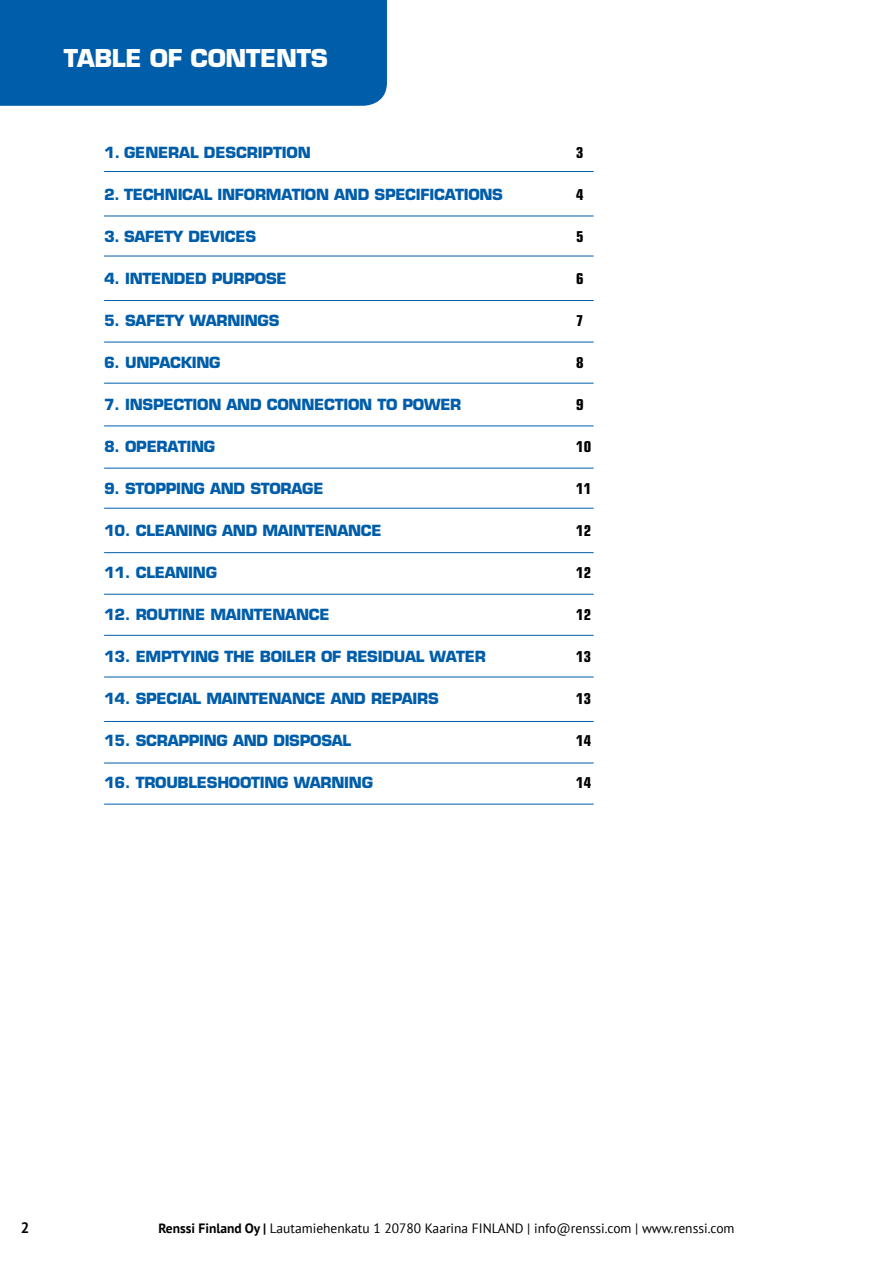
<style>
.page{position:relative;width:893px;height:1263px;background:#fff}
.page>*{position:absolute;margin:0;border:0;box-sizing:border-box;transform-origin:0 0}
.t1{font:700 24px "Eurostile LT Std";letter-spacing:-.015em;color:#fff}
.t2{font:700 15px "Eurostile LT Std";letter-spacing:-.02em;color:#005da9}
.t3{font:700 condensed 15px "Eurostile LT Std";color:#000}
.t4{font:700 15px "PT Sans";color:#000}
.t5{font:13.5px "PT Sans";color:#000}
.s1{font-weight:700}
</style>
<div class="page">
<div style="left:0;top:0;width:387px;height:106px;background:#005da9"></div>
<hr style="left:104px;top:171px;width:490px;height:1px;background:#005da9">
<hr style="left:104px;top:426px;width:490px;height:1px;background:#005da9">
<hr style="left:104px;top:256px;width:490px;height:1px;background:#005da9">
<hr style="left:104px;top:508px;width:490px;height:1px;background:#005da9">
<hr style="left:104px;top:677px;width:490px;height:1px;background:#005da9">
<hr style="left:104px;top:342px;width:490px;height:1px;background:#005da9">
<hr style="left:104px;top:594px;width:490px;height:1px;background:#005da9">
<hr style="left:104px;top:763px;width:490px;height:1px;background:#005da9">
<hr style="left:104px;top:216px;width:490px;height:1px;background:#005da9">
<hr style="left:104px;top:468px;width:490px;height:1px;background:#005da9">
<hr style="left:104px;top:300px;width:490px;height:1px;background:#005da9">
<hr style="left:104px;top:552px;width:490px;height:1px;background:#005da9">
<hr style="left:104px;top:721px;width:490px;height:1px;background:#005da9">
<hr style="left:104px;top:383px;width:490px;height:1px;background:#005da9">
<hr style="left:104px;top:635px;width:490px;height:1px;background:#005da9">
<hr style="left:104px;top:804px;width:490px;height:1px;background:#005da9">
<h1 class="t1" style="left:64px;top:49px;width:266px">TABLE OF CONTENTS</h1>
<p class="t2" style="left:104px;top:147px;width:208px">1. GENERAL DESCRIPTION</p>
<p class="t2" style="left:104px;top:189px;width:400px">2. TECHNICAL INFORMATION AND SPECIFICATIONS</p>
<p class="t2" style="left:104px;top:231px;width:154px">3. SAFETY DEVICES</p>
<p class="t2" style="left:104px;top:273px;width:184px">4. INTENDED PURPOSE</p>
<p class="t2" style="left:104px;top:315px;width:177px">5. SAFETY WARNINGS</p>
<p class="t2" style="left:104px;top:357px;width:118px">6. UNPACKING</p>
<p class="t2" style="left:104px;top:399px;width:359px">7. INSPECTION AND CONNECTION TO POWER</p>
<p class="t2" style="left:104px;top:441px;width:113px">8. OPERATING</p>
<p class="t2" style="left:104px;top:483px;width:221px">9. STOPPING AND STORAGE</p>
<p class="t2" style="left:104px;top:525px;width:279px">10. CLEANING AND MAINTENANCE</p>
<p class="t2" style="left:104px;top:567px;width:114px">11. CLEANING</p>
<p class="t2" style="left:104px;top:609px;width:227px">12. ROUTINE MAINTENANCE</p>
<p class="t2" style="left:104px;top:651px;width:383px">13. EMPTYING THE BOILER OF RESIDUAL WATER</p>
<p class="t2" style="left:104px;top:693px;width:336px">14. SPECIAL MAINTENANCE AND REPAIRS</p>
<p class="t2" style="left:104px;top:735px;width:249px">15. SCRAPPING AND DISPOSAL</p>
<p class="t2" style="left:104px;top:777px;width:270px">16. TROUBLESHOOTING WARNING</p>
<p class="t3" style="left:576px;top:147px;width:9px">3</p>
<p class="t3" style="left:576px;top:189px;width:9px">4</p>
<p class="t3" style="left:576px;top:231px;width:9px">5</p>
<p class="t3" style="left:576px;top:273px;width:9px">6</p>
<p class="t3" style="left:576px;top:315px;width:9px">7</p>
<p class="t3" style="left:576px;top:357px;width:9px">8</p>
<p class="t3" style="left:576px;top:399px;width:9px">9</p>
<p class="t3" style="left:576px;top:441px;width:16px">10</p>
<p class="t3" style="left:576px;top:483px;width:16px">11</p>
<p class="t3" style="left:576px;top:525px;width:16px">12</p>
<p class="t3" style="left:576px;top:567px;width:16px">12</p>
<p class="t3" style="left:576px;top:609px;width:16px">12</p>
<p class="t3" style="left:576px;top:651px;width:16px">13</p>
<p class="t3" style="left:576px;top:693px;width:16px">13</p>
<p class="t3" style="left:576px;top:735px;width:16px">14</p>
<p class="t3" style="left:576px;top:777px;width:16px">14</p>
<p class="t4" style="left:21px;top:1222px;width:10px">2</p>
<p class="t5" style="left:158px;top:1222px;width:578px"><span class="s1">Renssi Finland Oy |</span> Lautamiehenkatu 1 20780 Kaarina FINLAND | info@renssi.com | www.renssi.com</p>
</div>
